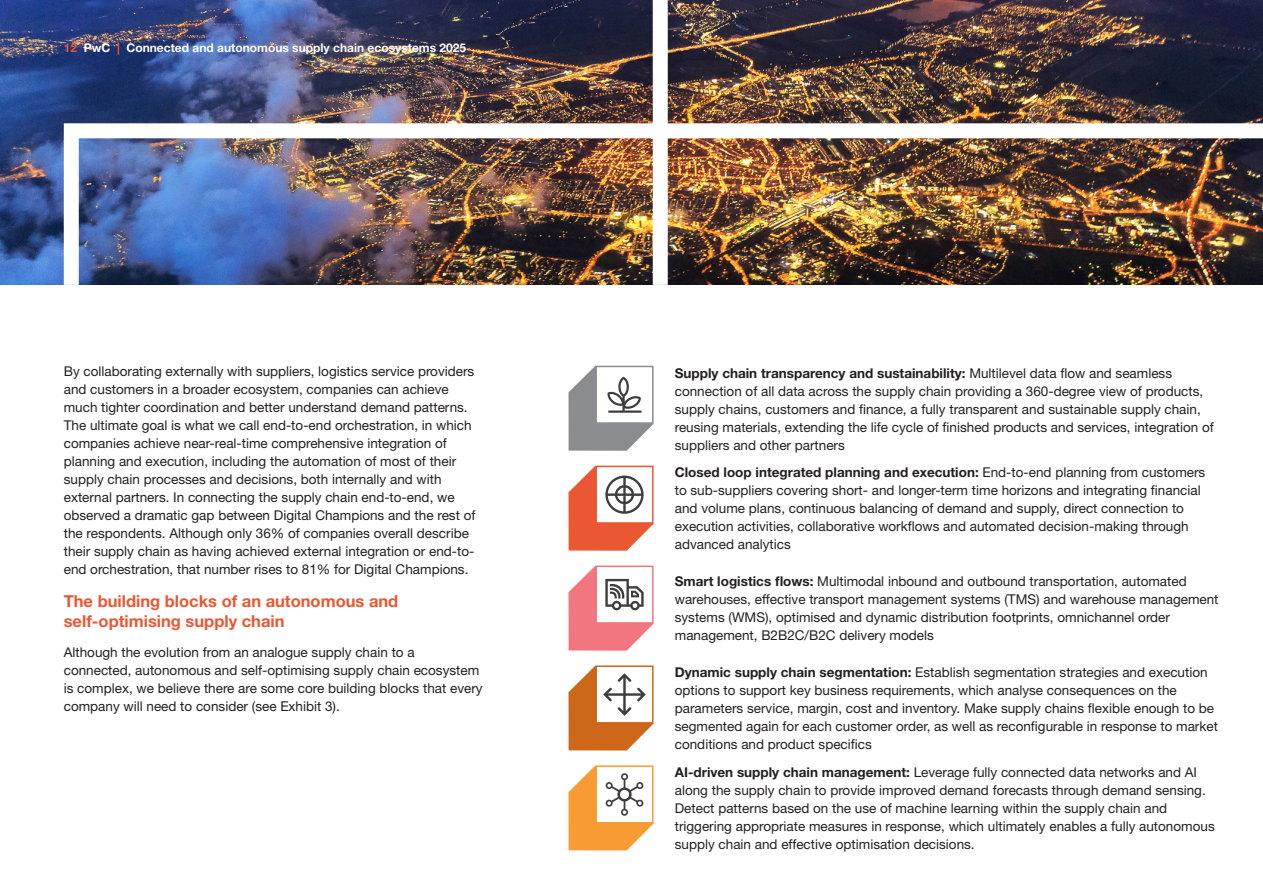
<style>
.page{position:relative;width:1263px;height:893px;background:#fff}
.page>*{position:absolute;margin:0;border:0;box-sizing:border-box;transform-origin:0 0}
.Sub_Head{font:700 16.5px/19.8px "Helvetica Neue";color:#ea5733}
.Body_Copy{font:13.5px/18px "Helvetica Neue";color:#231f20}
.t1{font:700 12px "Helvetica Neue";color:#fff}
.s1{color:#ea5733}
.s2{font-weight:700}
</style>
<div class="page">
<img style="left:0;top:0;width:1263px;height:285px">
<img style="left:56px;top:116px;width:1207px;height:169px">
<div style="left:653px;top:0;width:15px;height:285px;background:#fff"></div>
<svg style="left:568px;top:466px;width:85px;height:85px"></svg>
<svg style="left:568px;top:665px;width:85px;height:85px"></svg>
<svg style="left:568px;top:366px;width:85px;height:85px"></svg>
<svg style="left:568px;top:765px;width:85px;height:85px"></svg>
<svg style="left:568px;top:566px;width:85px;height:85px"></svg>
<p class="t1" style="left:64px;top:40px;width:404px"><span class="s1">12</span> PwC <span class="s1">|</span> Connected and autonomous supply chain ecosystems 2025</p>
<p class="Body_Copy" style="left:64px;top:362px;width:413px">By collaborating externally with suppliers, logistics service providers and customers in a broader ecosystem, companies can achieve much tighter coordination and better understand demand patterns.<br>The ultimate goal is what we call end-to-end orchestration, in which companies achieve near-real-time comprehensive integration of planning and execution, including the automation of most of their supply chain processes and decisions, both internally and with external partners. In connecting the supply chain end-to-end, we observed a dramatic gap between Digital Champions and the rest of the respondents. Although only 36% of companies overall describe their supply chain as having achieved external integration or end-to&shy;end orchestration, that number rises to 81% for Digital Champions.</p>
<p class="Sub_Head" style="left:64px;top:591px;width:336px">The building blocks of an autonomous and self-optimising supply chain</p>
<p class="Body_Copy" style="left:64px;top:643px;width:420px">Although the evolution from an analogue supply chain to a connected, autonomous and self-optimising supply chain ecosystem is complex, we believe there are some core building blocks that every company will need to consider (see Exhibit 3).</p>
<p class="Body_Copy" style="left:675px;top:364px;width:541px"><span class="s2">Supply chain transparency and sustainability:</span> Multilevel data flow and seamless connection of all data across the supply chain providing a 360-degree view of products, supply chains, customers and finance, a fully transparent and sustainable supply chain, reusing materials, extending the life cycle of finished products and services, integration of suppliers and other partners</p>
<p class="Body_Copy" style="left:675px;top:463px;width:532px"><span class="s2">Closed loop integrated planning and execution:</span> End-to-end planning from customers to sub-suppliers covering short- and longer-term time horizons and integrating financial and volume plans, continuous balancing of demand and supply, direct connection to execution activities, collaborative workflows and automated decision-making through advanced analytics</p>
<p class="Body_Copy" style="left:675px;top:572px;width:545px"><span class="s2">Smart logistics flows:</span> Multimodal inbound and outbound transportation, automated warehouses, effective transport management systems (TMS) and warehouse management systems (WMS), optimised and dynamic distribution footprints, omnichannel order management, B2B2C/B2C delivery models</p>
<p class="Body_Copy" style="left:675px;top:663px;width:545px"><span class="s2">Dynamic supply chain segmentation:</span> Establish segmentation strategies and execution options to support key business requirements, which analyse consequences on the parameters service, margin, cost and inventory. Make supply chains flexible enough to be segmented again for each customer order, as well as reconfigurable in response to market conditions and product specifics</p>
<p class="Body_Copy" style="left:675px;top:763px;width:541px"><span class="s2">AI-driven supply chain management:</span> Leverage fully connected data networks and AI along the supply chain to provide improved demand forecasts through demand sensing.<br>Detect patterns based on the use of machine learning within the supply chain and triggering appropriate measures in response, which ultimately enables a fully autonomous supply chain and effective optimisation decisions.</p>
</div>
